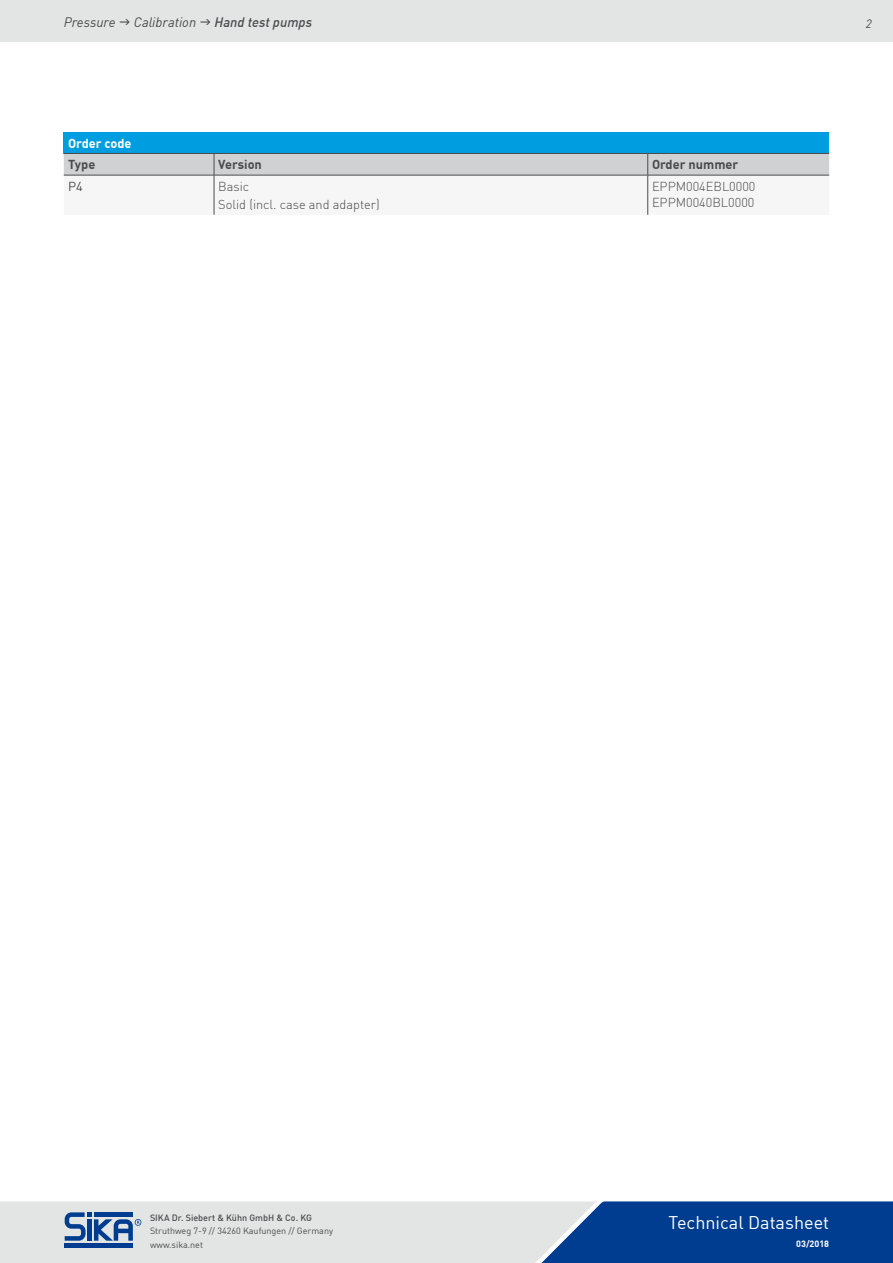
<style>
.page{position:relative;width:893px;height:1263px;background:#fff}
.page>*{position:absolute;margin:0;border:0;box-sizing:border-box;transform-origin:0 0}
.t1{font:18px "DIN Offc";color:#fff}
.t2{font:italic 13.5px "DIN Offc";color:#4b4b4d}
.t3{font:italic 500 13.5px "DIN Offc";color:#4b4b4d}
.t4{font:300 12.75px/18px "DIN Offc";color:#4b4b4d}
.t5{font:700 12.75px "DIN Offc";color:#4b4b4d}
.t6{font:700 12.75px "DIN Offc";color:#fff}
.t7{font:12.75px "DIN Offc";color:#4b4b4d}
.t8{font:italic 12px "DIN Offc";color:#4b4b4d}
.t9{font:9px/13.5px "DIN Offc";color:#4b4b4d}
.t10{font:500 9px "DIN Offc";color:#4b4b4d}
.t11{font:700 9px "DIN Offc";color:#fff}
</style>
<div class="page">
<div style="left:0;top:0;width:893px;height:42px;background:#e3e4e4"></div>
<div style="left:0;top:1201px;width:513px;height:62px;background:#e3e4e4"></div>
<svg style="left:513px;top:1201px;width:380px;height:62px;background:#26599e"></svg>
<hr style="left:65px;top:1243px;width:68px;height:4px;background:#003d90">
<svg style="left:65px;top:1212px;width:76px;height:29px;background:#6d8db8"></svg>
<div style="left:64px;top:132px;width:765px;height:21px;background:#009ee0"></div>
<svg style="left:64px;top:153px;width:765px;height:62px"></svg>
<p class="t2" style="left:64px;top:14px;width:53px">Pressure</p>
<p class="t2" style="left:134px;top:14px;width:64px">Calibration</p>
<p class="t3" style="left:215px;top:14px;width:99px">Hand test pumps</p>
<p class="t8" style="left:866px;top:16px;width:7px">2</p>
<p class="t6" style="left:68px;top:135px;width:65px">Order code</p>
<p class="t5" style="left:68px;top:156px;width:29px">Type</p>
<p class="t5" style="left:218px;top:156px;width:45px">Version</p>
<p class="t5" style="left:652px;top:156px;width:88px">Order nummer</p>
<p class="t7" style="left:68px;top:178px;width:16px">P4</p>
<p class="t4" style="left:218px;top:177px;width:163px">Basic<br>Solid (incl. case and adapter)</p>
<p class="t4" style="left:652px;top:178px;width:105px;line-height:16.5px">EPPM004EBL0000<br>EPPM0040BL0000</p>
<p class="t10" style="left:150px;top:1211px;width:164px">SIKA Dr. Siebert &amp; Kühn GmbH &amp; Co. KG</p>
<p class="t9" style="left:150px;top:1224px;width:185px">Struthweg 7-9 // 34260 Kaufungen // Germany www.sika.net</p>
<h1 class="t1" style="left:669px;top:1211px;width:162px">Technical Datasheet</h1>
<p class="t11" style="left:796px;top:1238px;width:34px">03/2018</p>
</div>
